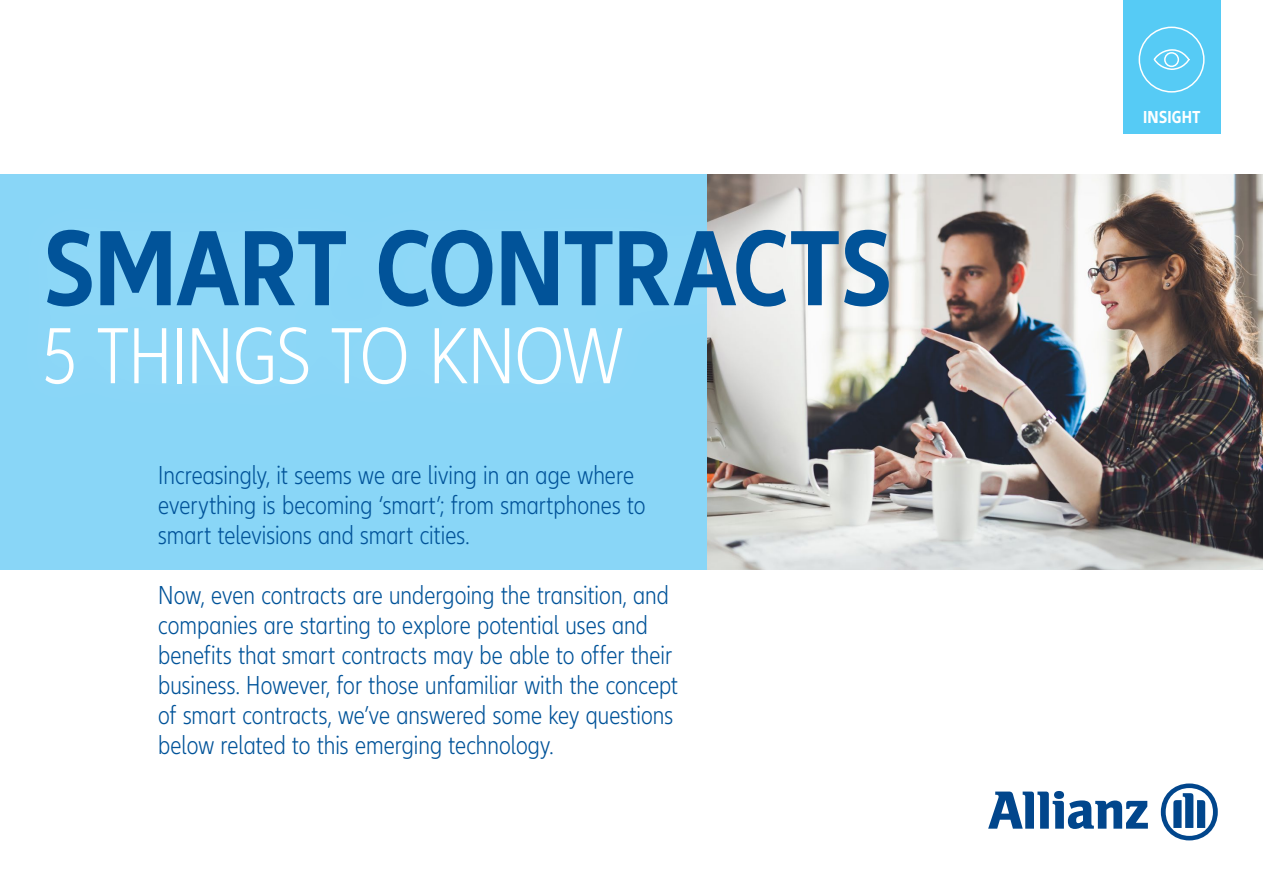
<style>
.page{position:relative;width:1263px;height:893px;background:#fff}
.page>*{position:absolute;margin:0;border:0;box-sizing:border-box;transform-origin:0 0}
.Intro_15pt{font:700 condensed 111px "Allianz Neo";letter-spacing:-.01em;color:#015399}
.Intro_15pt-2{font:300 condensed 82.5px "Allianz Neo";letter-spacing:-.01em;color:#fff}
.Intro_15pt-3{font:300 condensed 27px/30px "Allianz Neo";color:#015399}
.t1{font:700 condensed 18px "Allianz Neo";letter-spacing:.01em;color:#fff}
</style>
<div class="page">
<img style="left:706px;top:174px;width:557px;height:396px">
<svg style="left:988px;top:791px;width:160px;height:38px"></svg>
<svg style="left:1161px;top:783px;width:57px;height:57px"></svg>
<div style="left:0;top:174px;width:706px;height:396px;background:#89d6f7"></div>
<div style="left:1123px;top:0;width:97px;height:134px;background:#56cbf5"></div>
<div style="left:1138px;top:27px;width:66px;height:66px;border:2px solid #fff;border-radius:50%"></div>
<svg style="left:1154px;top:49px;width:36px;height:21px"></svg>
<div style="left:0;top:179px;width:939px;height:256px;background:#fff;opacity:.05"></div>
<p class="Intro_15pt" style="left:43px;top:204px;width:851px">SMART CONTRACTS</p>
<p class="Intro_15pt-2" style="left:43px;top:309px;width:582px">5 THINGS TO KNOW</p>
<p class="Intro_15pt-3" style="left:158px;top:461px;width:489px">Increasingly, it seems we are living in an age where everything is becoming ‘smart’; from smartphones to</p>
<p class="Intro_15pt-3" style="left:158px;top:521px;width:313px">smart televisions and smart cities.</p>
<p class="Intro_15pt-3" style="left:158px;top:581px;width:521px">Now, even contracts are undergoing the transition, and companies are starting to explore potential uses and benefits that smart contracts may be able to offer their business. However, for those unfamiliar with the concept</p>
<p class="Intro_15pt-3" style="left:158px;top:701px;width:516px">of smart contracts, we’ve answered some key questions below related to this emerging technology.</p>
<p class="t1" style="left:1143px;top:106px;width:59px">INSIGHT</p>
</div>
